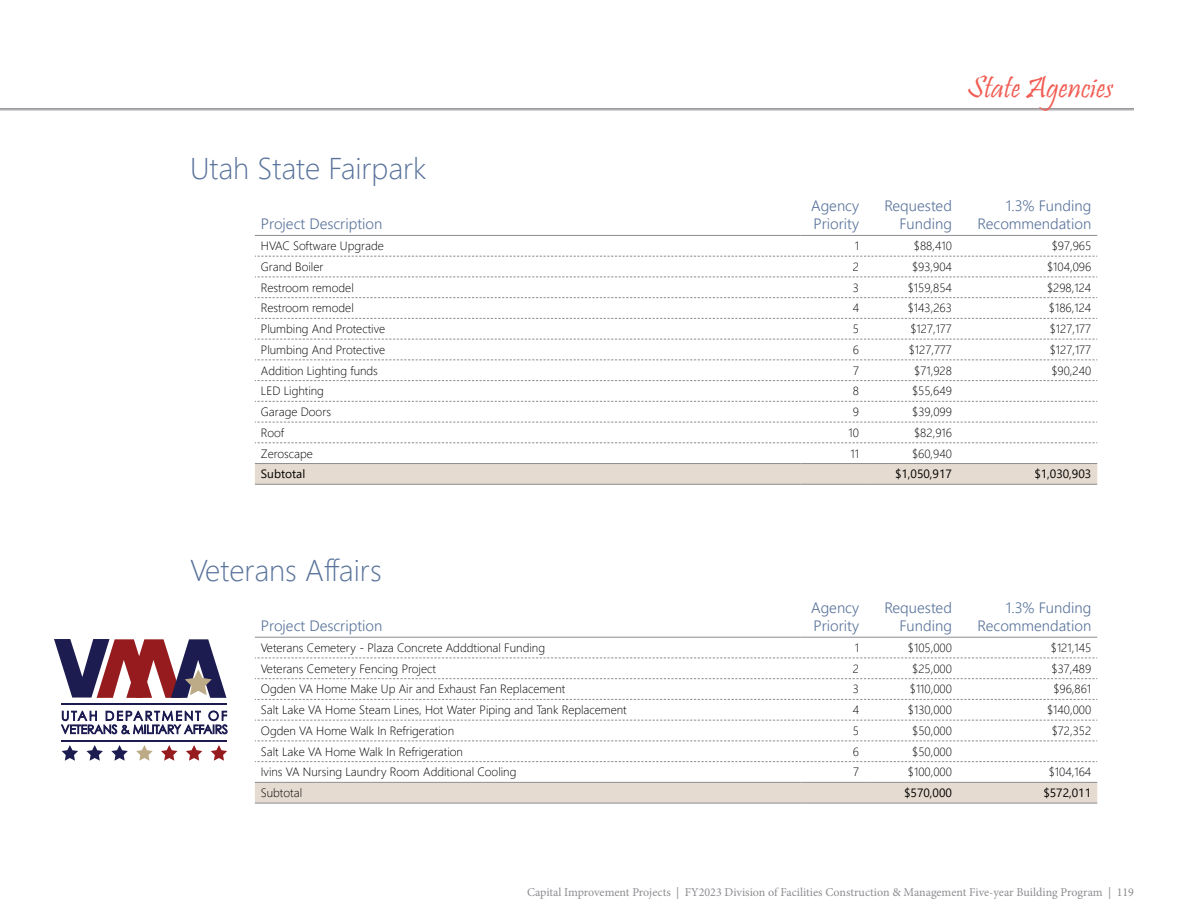
<style>
.page{position:relative;width:1188px;height:918px;background:#fff}
.page>*{position:absolute;margin:0;border:0;box-sizing:border-box;transform-origin:0 0}
.t1{font:31.5px "Pristina";color:#f15d54}
.t2{font:300 30px "Segoe UI";color:#59739b}
.t3{font:300 15px/18px "Segoe UI";color:#59739b;text-align:right}
.t4{font:300 12px "Segoe UI";color:#000}
.t5{font:12px "Minion Pro";color:#8d8d92}
.t6{font:12px "Segoe UI";color:#000}
</style>
<div class="page">
<hr style="left:0;top:108px;width:1134px;height:1px;background:#8d8d92">
<hr style="left:0;top:110px;width:1134px;height:1px;background:#8d8d92">
<div style="left:255px;top:464px;width:842px;height:20px;background:#e6dbd0"></div>
<svg style="left:255px;top:256px;width:842px;height:1px"></svg>
<svg style="left:255px;top:277px;width:842px;height:1px"></svg>
<svg style="left:255px;top:297px;width:842px;height:1px"></svg>
<svg style="left:255px;top:318px;width:842px;height:1px"></svg>
<svg style="left:255px;top:339px;width:842px;height:1px"></svg>
<svg style="left:255px;top:359px;width:842px;height:1px"></svg>
<svg style="left:255px;top:380px;width:842px;height:1px"></svg>
<svg style="left:255px;top:401px;width:842px;height:1px"></svg>
<svg style="left:255px;top:422px;width:842px;height:1px"></svg>
<svg style="left:255px;top:442px;width:842px;height:1px"></svg>
<hr style="left:255px;top:235px;width:545px;height:1px;background:#8d8d92">
<hr style="left:800px;top:235px;width:65px;height:1px;background:#8d8d92">
<hr style="left:865px;top:235px;width:93px;height:1px;background:#8d8d92">
<hr style="left:958px;top:235px;width:139px;height:1px;background:#8d8d92">
<hr style="left:255px;top:463px;width:545px;height:1px;background:#8d8d92">
<hr style="left:800px;top:463px;width:65px;height:1px;background:#8d8d92">
<hr style="left:865px;top:463px;width:93px;height:1px;background:#8d8d92">
<hr style="left:958px;top:463px;width:139px;height:1px;background:#8d8d92">
<hr style="left:255px;top:484px;width:545px;height:1px;background:#8d8d92">
<hr style="left:800px;top:484px;width:65px;height:1px;background:#8d8d92">
<hr style="left:865px;top:484px;width:93px;height:1px;background:#8d8d92">
<hr style="left:958px;top:484px;width:139px;height:1px;background:#8d8d92">
<div style="left:255px;top:783px;width:842px;height:20px;background:#e6dbd0"></div>
<svg style="left:255px;top:658px;width:842px;height:1px"></svg>
<svg style="left:255px;top:678px;width:842px;height:1px"></svg>
<svg style="left:255px;top:699px;width:842px;height:1px"></svg>
<svg style="left:255px;top:720px;width:842px;height:1px"></svg>
<svg style="left:255px;top:741px;width:842px;height:1px"></svg>
<svg style="left:255px;top:761px;width:842px;height:1px"></svg>
<hr style="left:255px;top:637px;width:545px;height:1px;background:#8d8d92">
<hr style="left:800px;top:637px;width:65px;height:1px;background:#8d8d92">
<hr style="left:865px;top:637px;width:93px;height:1px;background:#8d8d92">
<hr style="left:958px;top:637px;width:139px;height:1px;background:#8d8d92">
<hr style="left:255px;top:782px;width:545px;height:1px;background:#8d8d92">
<hr style="left:800px;top:782px;width:65px;height:1px;background:#8d8d92">
<hr style="left:865px;top:782px;width:93px;height:1px;background:#8d8d92">
<hr style="left:958px;top:782px;width:139px;height:1px;background:#8d8d92">
<hr style="left:255px;top:803px;width:545px;height:1px;background:#8d8d92">
<hr style="left:800px;top:803px;width:65px;height:1px;background:#8d8d92">
<hr style="left:865px;top:803px;width:93px;height:1px;background:#8d8d92">
<hr style="left:958px;top:803px;width:139px;height:1px;background:#8d8d92">
<svg style="left:61px;top:711px;width:166px;height:23px"></svg>
<svg style="left:62px;top:745px;width:16px;height:16px"></svg>
<svg style="left:87px;top:745px;width:16px;height:16px"></svg>
<svg style="left:111px;top:745px;width:17px;height:16px"></svg>
<svg style="left:136px;top:745px;width:17px;height:16px"></svg>
<svg style="left:161px;top:745px;width:16px;height:16px"></svg>
<svg style="left:186px;top:745px;width:16px;height:16px"></svg>
<svg style="left:211px;top:745px;width:16px;height:16px"></svg>
<hr style="left:61px;top:704px;width:166px;height:1px;background:#1c1c51">
<hr style="left:61px;top:741px;width:166px;height:1px;background:#1c1c51">
<svg style="left:54px;top:639px;width:172px;height:59px"></svg>
<h2 class="t2" style="left:190px;top:141px;width:238px">Utah State Fairpark</h2>
<p class="t3" style="left:261px;top:214px;width:123px">Project Description</p>
<h1 class="t1" style="left:967px;top:70px;width:148px">State Agencies</h1>
<p class="t3" style="left:811px;top:196px;width:49px;text-align:left">Agency<br>Priority</p>
<p class="t3" style="left:884px;top:196px;width:69px">Requested<br>Funding</p>
<p class="t3" style="left:978px;top:196px;width:115px">1.3% Funding<br>Recommendation</p>
<p class="t4" style="left:261px;top:235px;width:124px">HVAC Software Upgrade</p>
<p class="t4" style="left:855px;top:235px;width:6px">1</p>
<p class="t4" style="left:914px;top:235px;width:40px">$88,410</p>
<p class="t4" style="left:1052px;top:235px;width:41px">$97,965</p>
<p class="t4" style="left:261px;top:255px;width:64px">Grand Boiler</p>
<p class="t4" style="left:853px;top:255px;width:8px">2</p>
<p class="t4" style="left:912px;top:255px;width:41px">$93,904</p>
<p class="t4" style="left:1047px;top:255px;width:46px">$104,096</p>
<p class="t4" style="left:261px;top:276px;width:94px">Restroom remodel</p>
<p class="t4" style="left:853px;top:276px;width:8px">3</p>
<p class="t4" style="left:908px;top:276px;width:46px">$159,854</p>
<p class="t4" style="left:1047px;top:276px;width:46px">$298,124</p>
<p class="t4" style="left:261px;top:297px;width:94px">Restroom remodel</p>
<p class="t4" style="left:853px;top:297px;width:8px">4</p>
<p class="t4" style="left:908px;top:297px;width:46px">$143,263</p>
<p class="t4" style="left:1049px;top:297px;width:44px">$186,124</p>
<p class="t4" style="left:261px;top:318px;width:126px">Plumbing And Protective</p>
<p class="t4" style="left:853px;top:318px;width:8px">5</p>
<p class="t4" style="left:910px;top:318px;width:43px">$127,177</p>
<p class="t4" style="left:1050px;top:318px;width:43px">$127,177</p>
<p class="t4" style="left:261px;top:338px;width:126px">Plumbing And Protective</p>
<p class="t4" style="left:853px;top:338px;width:8px">6</p>
<p class="t4" style="left:909px;top:338px;width:45px">$127,777</p>
<p class="t4" style="left:1050px;top:338px;width:43px">$127,177</p>
<p class="t4" style="left:261px;top:359px;width:118px">Addition Lighting funds</p>
<p class="t4" style="left:853px;top:359px;width:7px">7</p>
<p class="t4" style="left:914px;top:359px;width:39px">$71,928</p>
<p class="t4" style="left:1051px;top:359px;width:41px">$90,240</p>
<p class="t4" style="left:261px;top:380px;width:65px">LED Lighting</p>
<p class="t4" style="left:853px;top:380px;width:8px">8</p>
<p class="t4" style="left:912px;top:380px;width:41px">$55,649</p>
<p class="t4" style="left:261px;top:400px;width:72px">Garage Doors</p>
<p class="t4" style="left:853px;top:400px;width:8px">9</p>
<p class="t4" style="left:912px;top:400px;width:41px">$39,099</p>
<p class="t4" style="left:261px;top:421px;width:25px">Roof</p>
<p class="t4" style="left:849px;top:421px;width:12px">10</p>
<p class="t4" style="left:914px;top:421px;width:39px">$82,916</p>
<p class="t4" style="left:261px;top:442px;width:54px">Zeroscape</p>
<p class="t4" style="left:851px;top:442px;width:10px">11</p>
<p class="t4" style="left:912px;top:442px;width:41px">$60,940</p>
<p class="t6" style="left:261px;top:463px;width:46px">Subtotal</p>
<p class="t6" style="left:895px;top:463px;width:58px">$1,050,917</p>
<p class="t6" style="left:1034px;top:463px;width:58px">$1,030,903</p>
<h2 class="t2" style="left:190px;top:542px;width:193px">Veterans Affairs</h2>
<p class="t3" style="left:261px;top:615px;width:123px">Project Description</p>
<p class="t3" style="left:811px;top:597px;width:49px;text-align:left">Agency<br>Priority</p>
<p class="t3" style="left:884px;top:597px;width:69px">Requested<br>Funding</p>
<p class="t3" style="left:978px;top:597px;width:115px">1.3% Funding<br>Recommendation</p>
<p class="t4" style="left:261px;top:636px;width:286px">Veterans Cemetery - Plaza Concrete Adddtional Funding</p>
<p class="t4" style="left:855px;top:636px;width:6px">1</p>
<p class="t4" style="left:908px;top:636px;width:46px">$105,000</p>
<p class="t4" style="left:1051px;top:636px;width:42px">$121,145</p>
<p class="t4" style="left:261px;top:657px;width:177px">Veterans Cemetery Fencing Project</p>
<p class="t4" style="left:853px;top:657px;width:8px">2</p>
<p class="t4" style="left:912px;top:657px;width:41px">$25,000</p>
<p class="t4" style="left:1052px;top:657px;width:41px">$37,489</p>
<p class="t4" style="left:261px;top:678px;width:306px">Ogden VA Home Make Up Air and Exhaust Fan Replacement</p>
<p class="t4" style="left:853px;top:678px;width:8px">3</p>
<p class="t4" style="left:910px;top:678px;width:44px">$110,000</p>
<p class="t4" style="left:1053px;top:678px;width:39px">$96,861</p>
<p class="t4" style="left:261px;top:699px;width:367px">Salt Lake VA Home Steam Lines, Hot Water Piping and Tank Replacement</p>
<p class="t4" style="left:853px;top:699px;width:8px">4</p>
<p class="t4" style="left:908px;top:699px;width:46px">$130,000</p>
<p class="t4" style="left:1047px;top:699px;width:46px">$140,000</p>
<p class="t4" style="left:261px;top:719px;width:195px">Ogden VA Home Walk In Refrigeration</p>
<p class="t4" style="left:853px;top:719px;width:8px">5</p>
<p class="t4" style="left:912px;top:719px;width:41px">$50,000</p>
<p class="t4" style="left:1052px;top:719px;width:41px">$72,352</p>
<p class="t4" style="left:261px;top:740px;width:204px">Salt Lake VA Home Walk In Refrigeration</p>
<p class="t4" style="left:853px;top:740px;width:8px">6</p>
<p class="t4" style="left:912px;top:740px;width:41px">$50,000</p>
<p class="t4" style="left:261px;top:761px;width:257px">Ivins VA Nursing Laundry Room Additional Cooling</p>
<p class="t4" style="left:853px;top:761px;width:7px">7</p>
<p class="t4" style="left:908px;top:761px;width:46px">$100,000</p>
<p class="t4" style="left:1049px;top:761px;width:44px">$104,164</p>
<p class="t4" style="left:261px;top:782px;width:43px">Subtotal</p>
<p class="t6" style="left:904px;top:782px;width:49px">$570,000</p>
<p class="t6" style="left:1043px;top:782px;width:49px">$572,011</p>
<p class="t5" style="left:527px;top:884px;width:608px">Capital Improvement Projects | FY2023 Division of Facilities Construction &amp; Management Five-year Building Program | 119</p>
</div>
